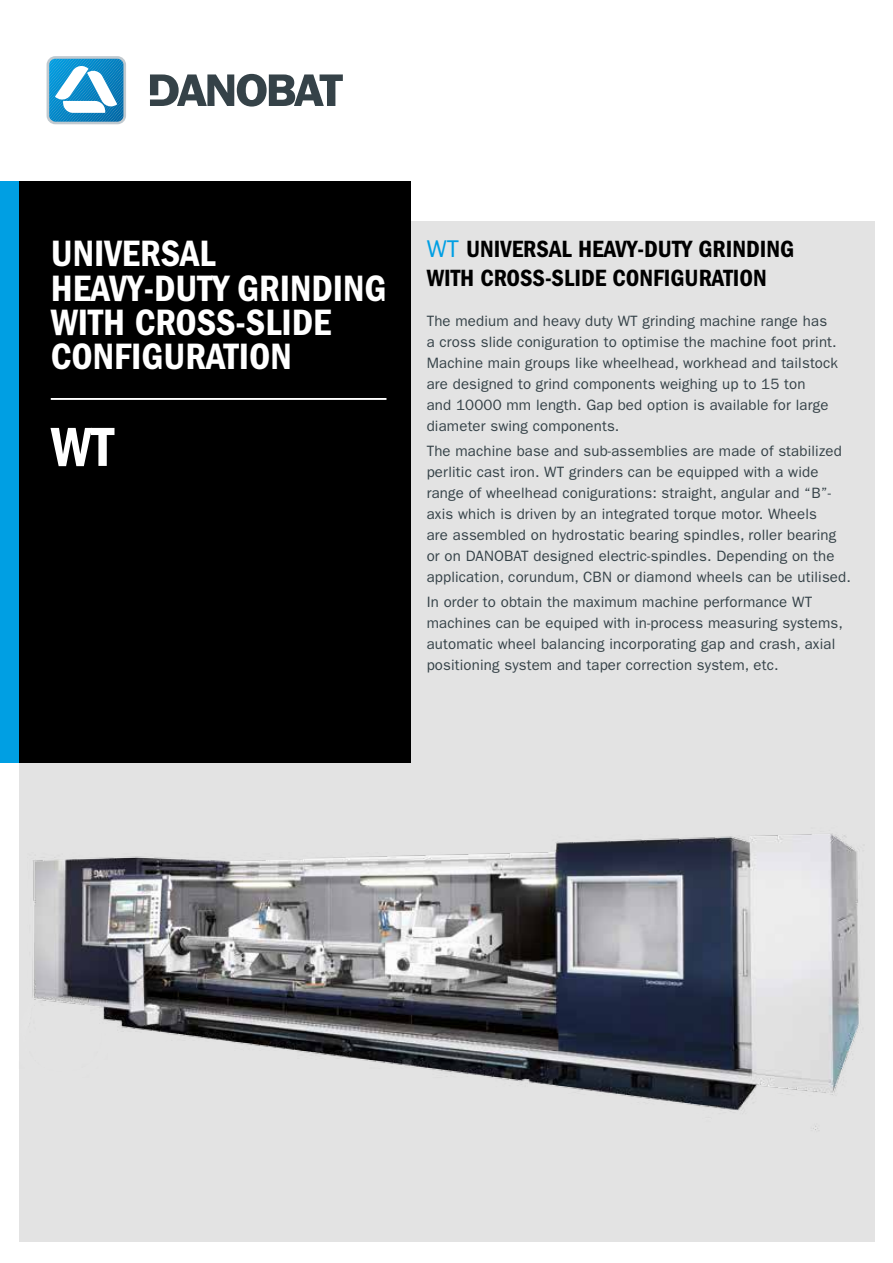
<style>
.page{position:relative;width:893px;height:1263px;background:#fff}
.page>*{position:absolute;margin:0;border:0;box-sizing:border-box;transform-origin:0 0}
.t1{font:57px "ITC Franklin Gothic Std Dm Cd";color:#fff}
.t2{font:37.95px/34.2px "ITC Franklin Gothic Std Dm Cd";color:#fff}
.t3{font:24.3px/29.2px "ITC Franklin Gothic Std Dm Cd";color:#000}
.t4{font:15px/21px "ITC Franklin Gothic Std";letter-spacing:.01em;color:#354248}
.s1{font-family:"ITC Franklin Gothic Std";color:#009fe3}
</style>
<div class="page">
<div style="left:19px;top:221px;width:855px;height:1020px;background:#e3e3e3"></div>
<div style="left:19px;top:181px;width:392px;height:582px;background:#000"></div>
<hr style="left:51px;top:398px;width:335px;height:2px;background:#fff">
<svg style="left:150px;top:74px;width:193px;height:33px"></svg>
<svg style="left:47px;top:56px;width:79px;height:68px"></svg>
<svg style="left:49px;top:59px;width:74px;height:63px"></svg>
<div style="left:0;top:181px;width:19px;height:582px;background:#009fe3"></div>
<img style="left:32px;top:782px;width:843px;height:371px">
<h2 class="t2" style="left:51px;top:237px;width:337px">UNIVERSAL<br>HEAVY-DUTY GRINDING<br>WITH CROSS-SLIDE<br>CONFIGURATION</h2>
<h1 class="t1" style="left:51px;top:414px;width:65px">WT</h1>
<h3 class="t3" style="left:427px;top:235px;width:369px"><span class="s1">WT</span> UNIVERSAL HEAVY-DUTY GRINDING<br>WITH CROSS-SLIDE CONFIGURATION</h3>
<p class="t4" style="left:427px;top:310px;width:413px">The medium and heavy duty WT grinding machine range has a cross slide coniguration to optimise the machine foot print.<br>Machine main groups like wheelhead, workhead and tailstock are designed to grind components weighing up to 15 ton<br>and 10000 mm length. Gap bed option is available for large diameter swing components.</p>
<p class="t4" style="left:427px;top:440px;width:426px">The machine base and sub-assemblies are made of stabilized perlitic cast iron. WT grinders can be equipped with a wide range of wheelhead conigurations: straight, angular and “B”- axis which is driven by an integrated torque motor. Wheels<br>are assembled on hydrostatic bearing spindles, roller bearing or on DANOBAT designed electric-spindles. Depending on the application, corundum, CBN or diamond wheels can be utilised.</p>
<p class="t4" style="left:427px;top:592px;width:418px">In order to obtain the maximum machine performance WT machines can be equiped with in-process measuring systems, automatic wheel balancing incorporating gap and crash, axial positioning system and taper correction system, etc.</p>
</div>
